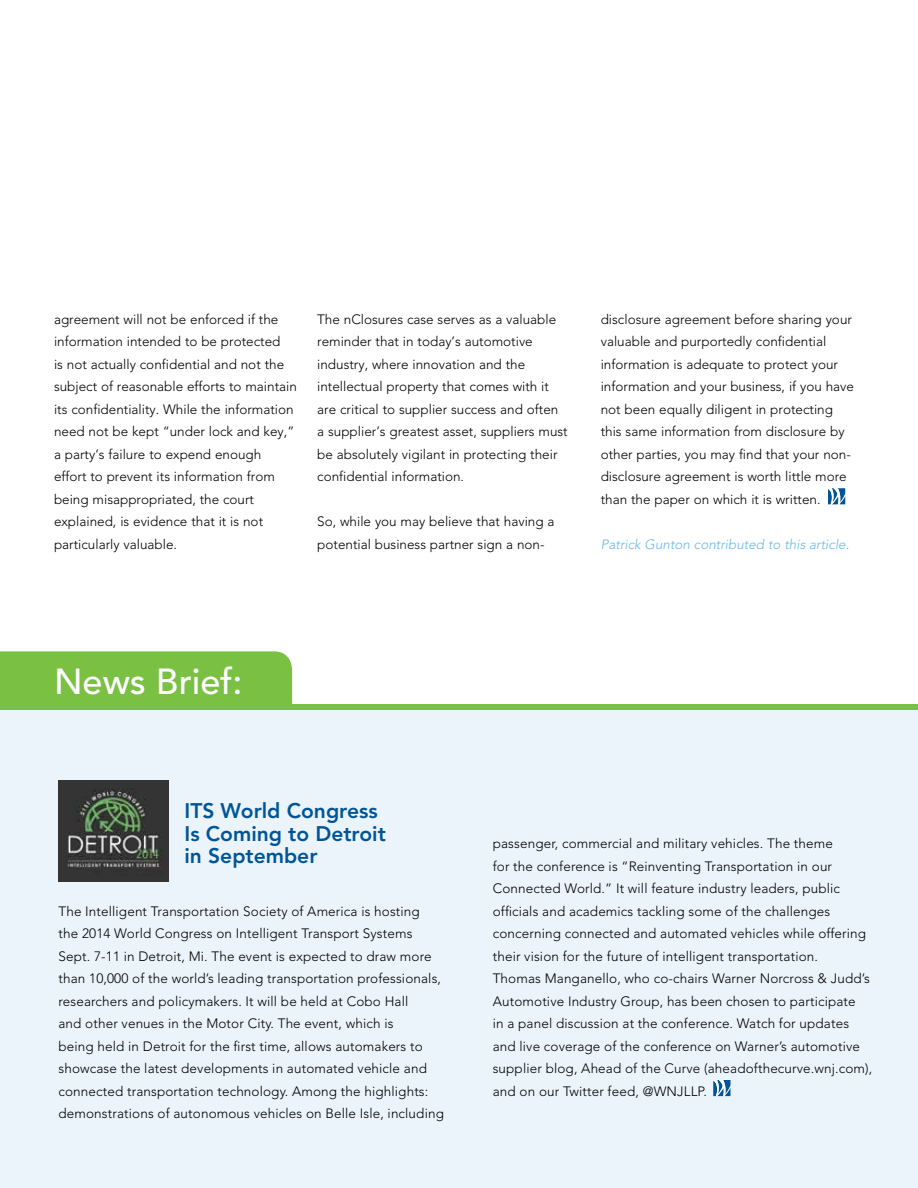
<style>
.page{position:relative;width:918px;height:1188px;background:#fff}
.page>*{position:absolute;margin:0;border:0;box-sizing:border-box;transform-origin:0 0}
.t1{font:500 36px "Avenir";color:#fff}
.t2{font:800 21px/22.5px "Avenir";color:#005596}
.t3{font:300 13.5px/22.5px "Avenir";letter-spacing:.01em;color:#000}
.t4{font:italic 300 13.5px "Avenir";color:#65bae9}
</style>
<div class="page">
<svg style="left:828px;top:488px;width:17px;height:16px"></svg>
<div style="left:0;top:651px;width:292px;height:54px;background:#7ac143"></div>
<div style="left:0;top:710px;width:918px;height:478px;background:#ecf4fb"></div>
<div style="left:0;top:705px;width:918px;height:5px;background:#7ac143"></div>
<svg style="left:713px;top:1080px;width:18px;height:16px"></svg>
<img style="left:58px;top:780px;width:110px;height:101px">
<p class="t3" style="left:54px;top:308px;width:244px">agreement will not be enforced if the information intended to be protected<br>is not actually confidential and not the subject of reasonable efforts to maintain its confidentiality. While the information need not be kept “under lock and key,” a party’s failure to expend enough effort to prevent its information from being misappropriated, the court explained, is evidence that it is not particularly valuable.</p>
<p class="t3" style="left:317px;top:308px;width:252px">The nClosures case serves as a valuable reminder that in today’s automotive industry, where innovation and the intellectual property that comes with it are critical to supplier success and often a supplier’s greatest asset, suppliers must be absolutely vigilant in protecting their confidential information.</p>
<p class="t3" style="left:317px;top:510px;width:239px">So, while you may believe that having a potential business partner sign a non-</p>
<p class="t3" style="left:601px;top:308px;width:255px">disclosure agreement before sharing your valuable and purportedly confidential information is adequate to protect your information and your business, if you have not been equally diligent in protecting this same information from disclosure by other parties, you may find that your non&shy;disclosure agreement is worth little more than the paper on which it is written.</p>
<p class="t4" style="left:601px;top:536px;width:250px">Patrick Gunton contributed to this article.</p>
<h1 class="t1" style="left:54px;top:661px;width:190px">News Brief:</h1>
<h2 class="t2" style="left:184px;top:799px;width:203px">ITS World Congress<br>Is Coming to Detroit in September</h2>
<p class="t3" style="left:58px;top:900px;width:387px">The Intelligent Transportation Society of America is hosting<br>the 2014 World Congress on Intelligent Transport Systems Sept. 7-11 in Detroit, Mi. The event is expected to draw more than 10,000 of the world’s leading transportation professionals, researchers and policymakers. It will be held at Cobo Hall<br>and other venues in the Motor City. The event, which is<br>being held in Detroit for the first time, allows automakers to showcase the latest developments in automated vehicle and connected transportation technology. Among the highlights: demonstrations of autonomous vehicles on Belle Isle, including</p>
<p class="t3" style="left:493px;top:832px;width:381px">passenger, commercial and military vehicles. The theme<br>for the conference is “Reinventing Transportation in our Connected World.” It will feature industry leaders, public officials and academics tackling some of the challenges concerning connected and automated vehicles while offering their vision for the future of intelligent transportation.<br>Thomas Manganello, who co-chairs Warner Norcross &amp; Judd’s Automotive Industry Group, has been chosen to participate<br>in a panel discussion at the conference. Watch for updates and live coverage of the conference on Warner’s automotive supplier blog, Ahead of the Curve (aheadofthecurve.wnj.com), and on our Twitter feed, @WNJLLP.</p>
</div>
